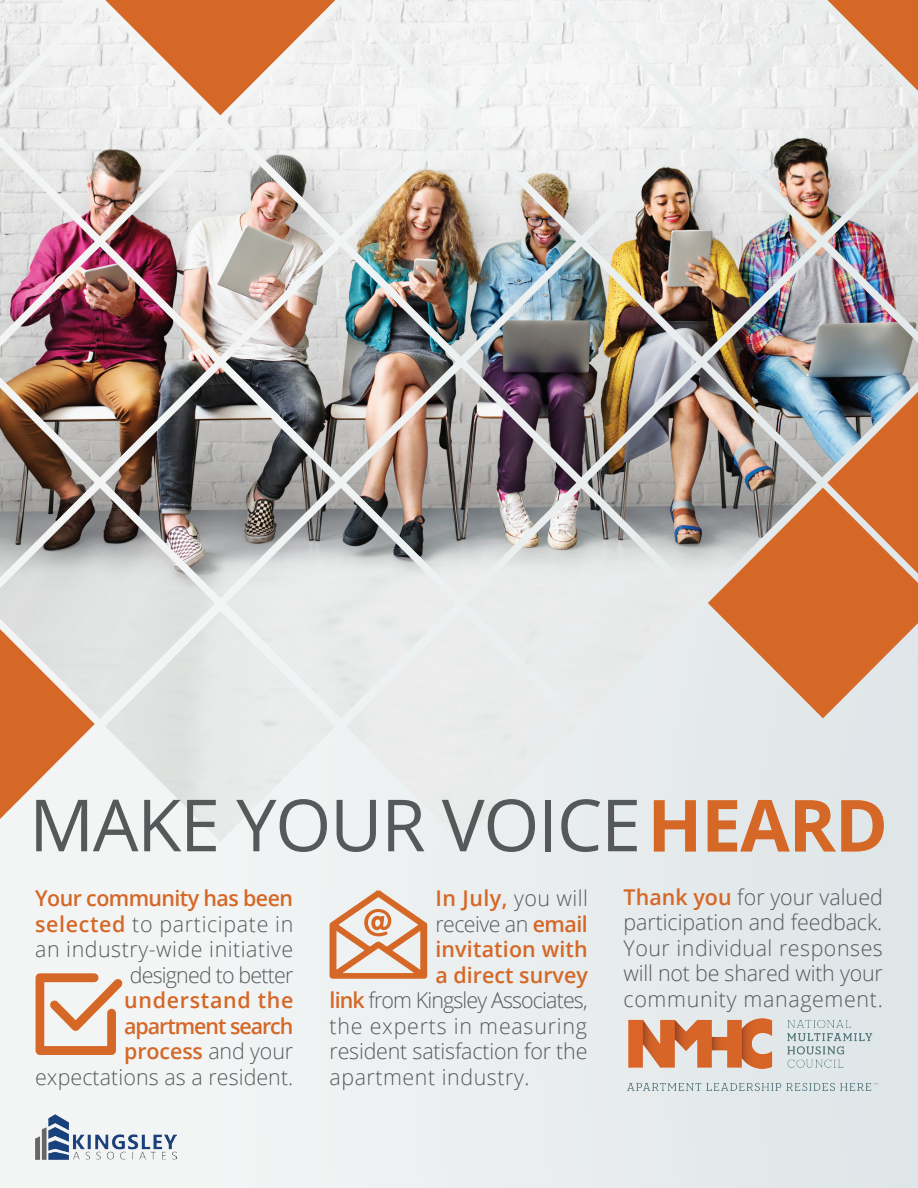
<style>
.page{position:relative;width:918px;height:1188px;background:#fff}
.page>*{position:absolute;margin:0;border:0;box-sizing:border-box;transform-origin:0 0}
.t1{font:72px "Open Sans";letter-spacing:-.02em;color:#57585a}
.t2{font:300 21.75px/25.5px "Open Sans";letter-spacing:.025em;color:#57585a;text-align:right}
.t3{font:600 21.75px/25.5px "Open Sans";color:#d56727;text-align:right}
.t4{font:300 21.75px "Open Sans";letter-spacing:-.04em;color:#57585a}
.t5{font:300 21.75px "Open Sans";letter-spacing:-.01em;color:#57585a}
.t6{font:300 21.75px "Open Sans";letter-spacing:-.025em;color:#57585a}
.s1{font-weight:700;color:#d56727}
.s2{font-weight:600;color:#d56727}
.s3{font-weight:300;color:#57585a}
</style>
<div class="page">
<div style="left:1px;top:0;width:917px;height:1188px;background:#eceff0"></div>
<img style="left:0;top:0;width:918px;height:842px">
<img style="left:627px;top:1014px;width:256px;height:82px">
<img style="left:35px;top:1114px;width:141px;height:46px">
<svg style="left:36px;top:973px;width:87px;height:82px"></svg>
<svg style="left:329px;top:890px;width:99px;height:89px"></svg>
<h1 class="t1" style="left:29px;top:776px;width:860px">MAKE YOUR VOICE <span class="s1">HEARD</span></h1>
<p class="t2" style="left:35px;top:885px;width:260px"><span class="s2">Your community has been selected</span> to participate in an industry-wide initiative designed to better</p>
<p class="t3" style="left:35px;top:987px;width:260px">understand the apartment search<br>process <span class="s3">and your expectations as a resident.</span></p>
<p class="t2" style="left:624px;top:883px;width:261px;text-align:justify"><span class="s2">Thank you</span> for your valued participation and feedback.<br>Your individual responses will not be shared with your community management.</p>
<p class="t3" style="left:435px;top:885px;width:154px">In July, <span class="s3">you will</span></p>
<p class="t6" style="left:435px;top:909px;width:154px">receive an <span class="s2">email</span></p>
<p class="t3" style="left:435px;top:936px;width:154px">invitation with</p>
<p class="t3" style="left:435px;top:962px;width:154px">a direct survey</p>
<p class="t4" style="left:330px;top:985px;width:260px"><span class="s2">link</span> from Kingsley Associates,</p>
<p class="t2" style="left:330px;top:1012px;width:259px">the experts in measuring</p>
<p class="t5" style="left:330px;top:1036px;width:259px">resident satisfaction for the</p>
<p class="t2" style="left:330px;top:1063px;width:201px">apartment industry.</p>
</div>
